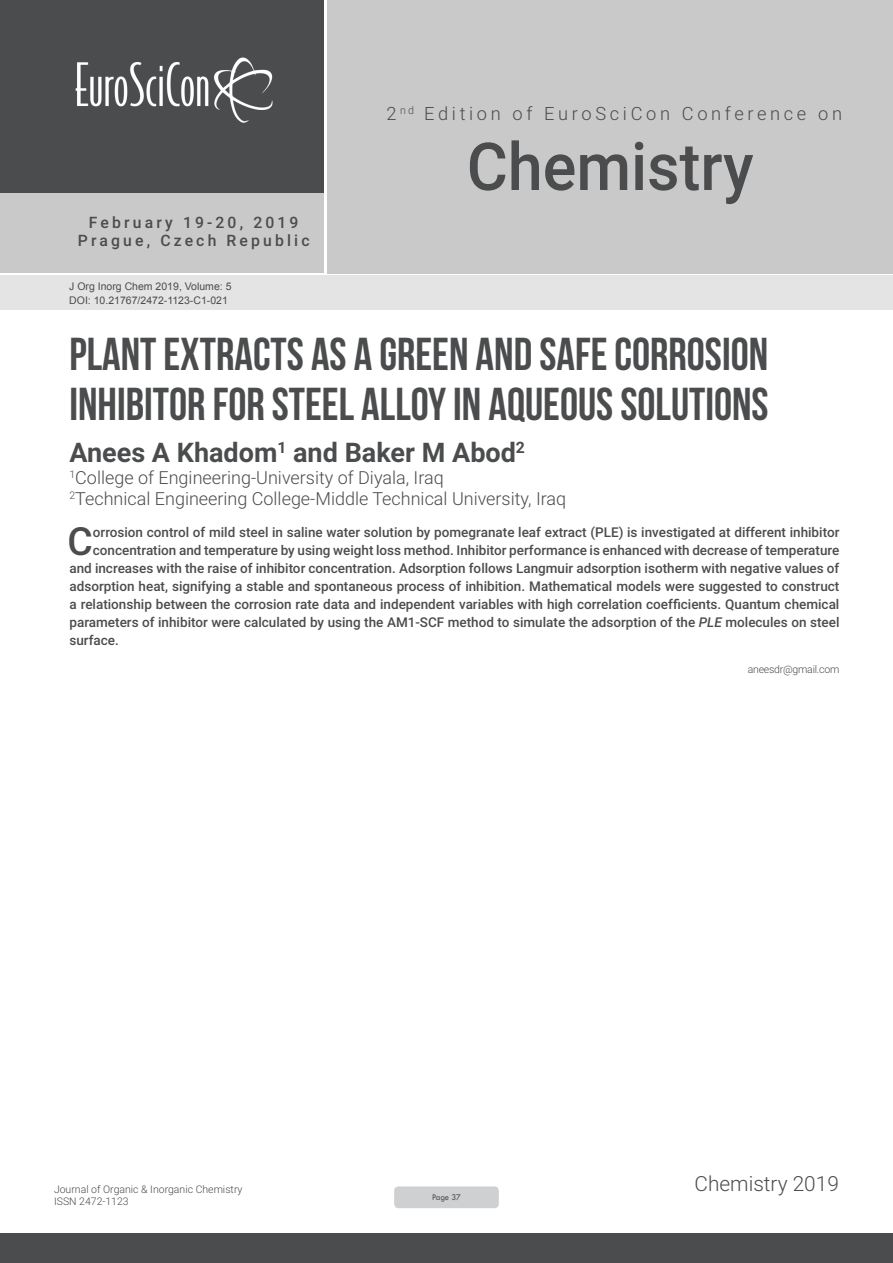
<style>
.page{position:relative;width:893px;height:1263px;background:#fff}
.page>*{position:absolute;margin:0;border:0;box-sizing:border-box;transform-origin:0 0}
.t1{font:500 66.15px "Roboto";color:#4b4c4d;scale:.95 1}
.t2{font:46.05px/50.7px "Bebas Neue";color:#4b4c4d}
.Abstract{font:500 38.85px "Roboto";color:#4b4c4d}
.t3{font:700 27px "Roboto";color:#4b4c4d}
.t4{font:300 20.85px "Roboto";color:#4b4c4d}
.t5{font:300 18.3px "Roboto";letter-spacing:.2em;color:#4b4c4d}
.t6{font:300 18px "Roboto";color:#4b4c4d}
.t7{font:500 15.75px/18.9px "Roboto";letter-spacing:.2em;color:#4b4c4d;text-align:center}
.Abstract-2{font:500 13.5px "Roboto";color:#4b4c4d}
.t8{font:10.5px "Arial";color:#4b4c4d}
.Biography{font:300 10.5px/12.6px "Roboto";color:#4b4c4d}
.Biography-2{font:300 10.5px "Roboto";letter-spacing:-.02em;color:#4b4c4d}
.t9{font:9px "Tw Cen";letter-spacing:-.02em;color:#4b4c4d;scale:.95 1}
.s1{font-style:italic}
</style>
<div class="page">
<div style="left:0;top:0;width:323px;height:193px;background:#4b4c4d"></div>
<div style="left:1px;top:193px;width:323px;height:80px;background:#c9c9c9"></div>
<div style="left:327px;top:0;width:566px;height:273px;background:#c9c9c9"></div>
<img style="left:75px;top:57px;width:198px;height:66px">
<div style="left:0;top:1233px;width:893px;height:30px;background:#4b4c4d"></div>
<div style="left:1px;top:275px;width:892px;height:35px;background:#e4e4e4"></div>
<div style="left:394px;top:1186px;width:105px;height:22px;background:#cfd0d2;border-radius:4px"></div>
<p class="t7" style="left:78px;top:212px;width:233px">February 19-20, 2019<br>Prague, Czech Republic</p>
<p class="t8" style="left:69px;top:279px;width:164px">J Org Inorg Chem 2019, Volume: 5</p>
<p class="t8" style="left:69px;top:293px;width:160px">DOI: 10.21767/2472-1123-C1-021</p>
<h3 class="t5" style="left:386px;top:100px;width:457px">2 <sup>nd</sup> Edition of EuroSciCon Conference on</h3>
<h1 class="t1" style="left:467px;top:120px;width:303px">Chemistry</h1>
<p class="t2" style="left:69px;top:328px;width:701px">PLANT EXTRACTS AS A GREEN AND SAFE CORROSION<br>INHIBITOR FOR STEEL ALLOY IN AQUEOUS SOLUTIONS</p>
<p class="t3" style="left:69px;top:433px;width:457px">Anees A Khadom<sup>1</sup> and Baker M Abod<sup>2</sup></p>
<p class="t6" style="left:69px;top:464px;width:376px"><sup>1</sup>College of Engineering-University of Diyala, Iraq</p>
<p class="t6" style="left:69px;top:486px;width:498px"><sup>2</sup>Technical Engineering College-Middle Technical University, Iraq</p>
<p class="Abstract" style="left:68px;top:513px;width:27px">C</p>
<p class="Abstract-2" style="left:93px;top:522px;width:748px">orrosion control of mild steel in saline water solution by pomegranate leaf extract (PLE) is investigated at different inhibitor</p>
<p class="Abstract-2" style="left:93px;top:540px;width:748px">concentration and temperature by using weight loss method. Inhibitor performance is enhanced with decrease of temperature</p>
<p class="Abstract-2" style="left:69px;top:558px;width:771px">and increases with the raise of inhibitor concentration. Adsorption follows Langmuir adsorption isotherm with negative values of</p>
<p class="Abstract-2" style="left:69px;top:576px;width:771px">adsorption heat, signifying a stable and spontaneous process of inhibition. Mathematical models were suggested to construct</p>
<p class="Abstract-2" style="left:69px;top:594px;width:771px">a relationship between the corrosion rate data and independent variables with high correlation coefficients. Quantum chemical</p>
<p class="Abstract-2" style="left:69px;top:612px;width:771px">parameters of inhibitor were calculated by using the AM1-SCF method to simulate the adsorption of the <span class="s1">PLE</span> molecules on steel</p>
<p class="Abstract-2" style="left:69px;top:630px;width:51px">surface.</p>
<p class="Biography-2" style="left:748px;top:662px;width:93px">aneesdr@gmail.com</p>
<p class="Biography" style="left:54px;top:1182px;width:190px">Journal of Organic &amp; Inorganic Chemistry<br>ISSN 2472-1123</p>
<p class="t9" style="left:432px;top:1192px;width:32px">Page 37</p>
<h3 class="t4" style="left:695px;top:1169px;width:146px">Chemistry 2019</h3>
</div>
